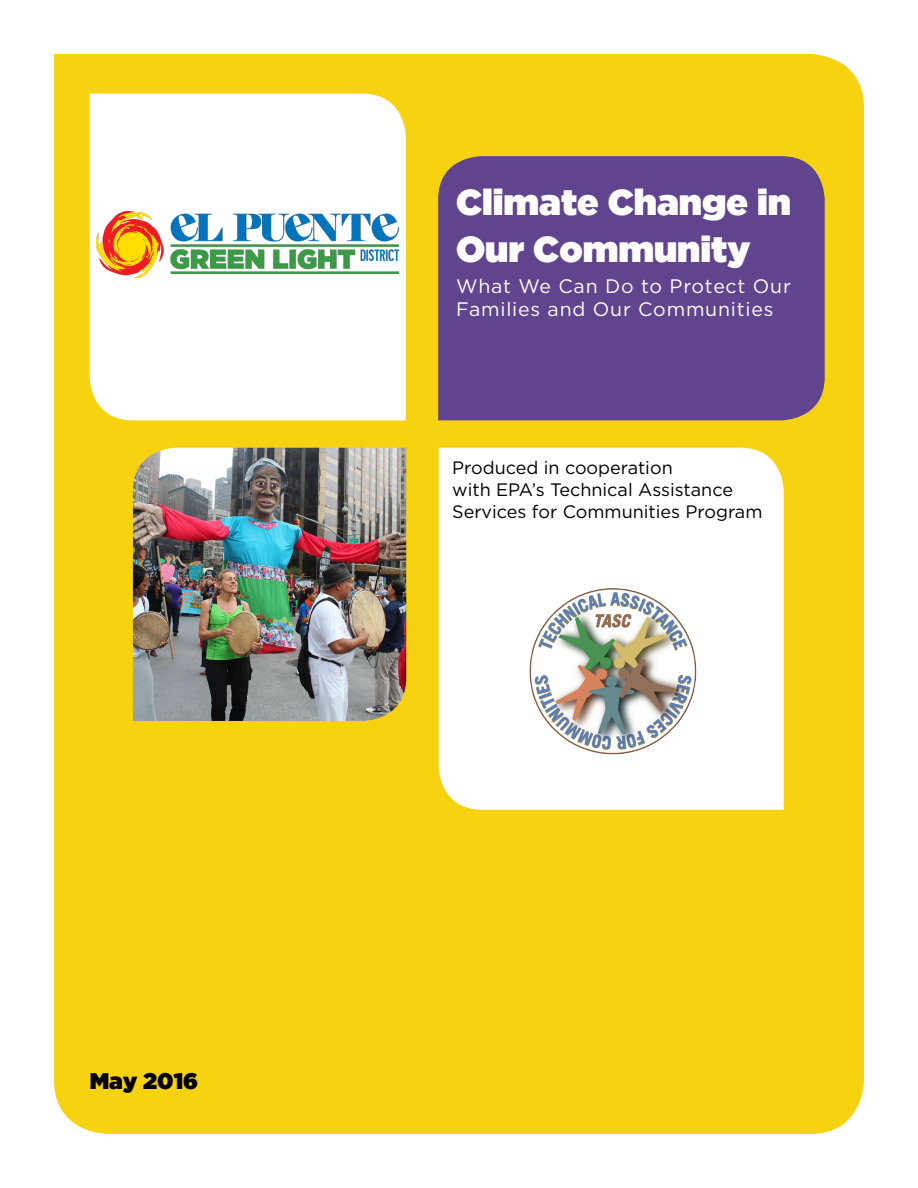
<style>
.page{position:relative;width:918px;height:1188px;background:#fff}
.page>*{position:absolute;margin:0;border:0;box-sizing:border-box;transform-origin:0 0}
.t1{font:36px/46.8px "Gotham Ultra";color:#fff}
.t2{font:22.5px "Gotham Ultra";color:#000}
.t3{font:19.5px/23.4px "Gotham";letter-spacing:.04em;color:#fff}
.t4{font:18px/21.6px "Gotham";color:#000}
</style>
<div class="page">
<div style="left:54px;top:54px;width:810px;height:1080px;background:#f7d210"></div>
<div style="left:438px;top:156px;width:387px;height:264px;background:#61448e"></div>
<svg style="left:90px;top:94px;width:316px;height:326px"></svg>
<img style="left:133px;top:448px;width:273px;height:273px">
<svg style="left:439px;top:448px;width:345px;height:362px"></svg>
<img style="left:499px;top:557px;width:227px;height:227px">
<img style="left:96px;top:212px;width:302px;height:65px">
<p class="t2" style="left:90px;top:1068px;width:110px">May 2016</p>
<h1 class="t1" style="left:456px;top:178px;width:337px">Climate Change in<br>Our Community</h1>
<p class="t3" style="left:456px;top:274px;width:336px">What We Can Do to Protect Our<br>Families and Our Communities</p>
<p class="t4" style="left:452px;top:457px;width:312px">Produced in cooperation<br>with EPA’s Technical Assistance<br>Services for Communities Program</p>
</div>
